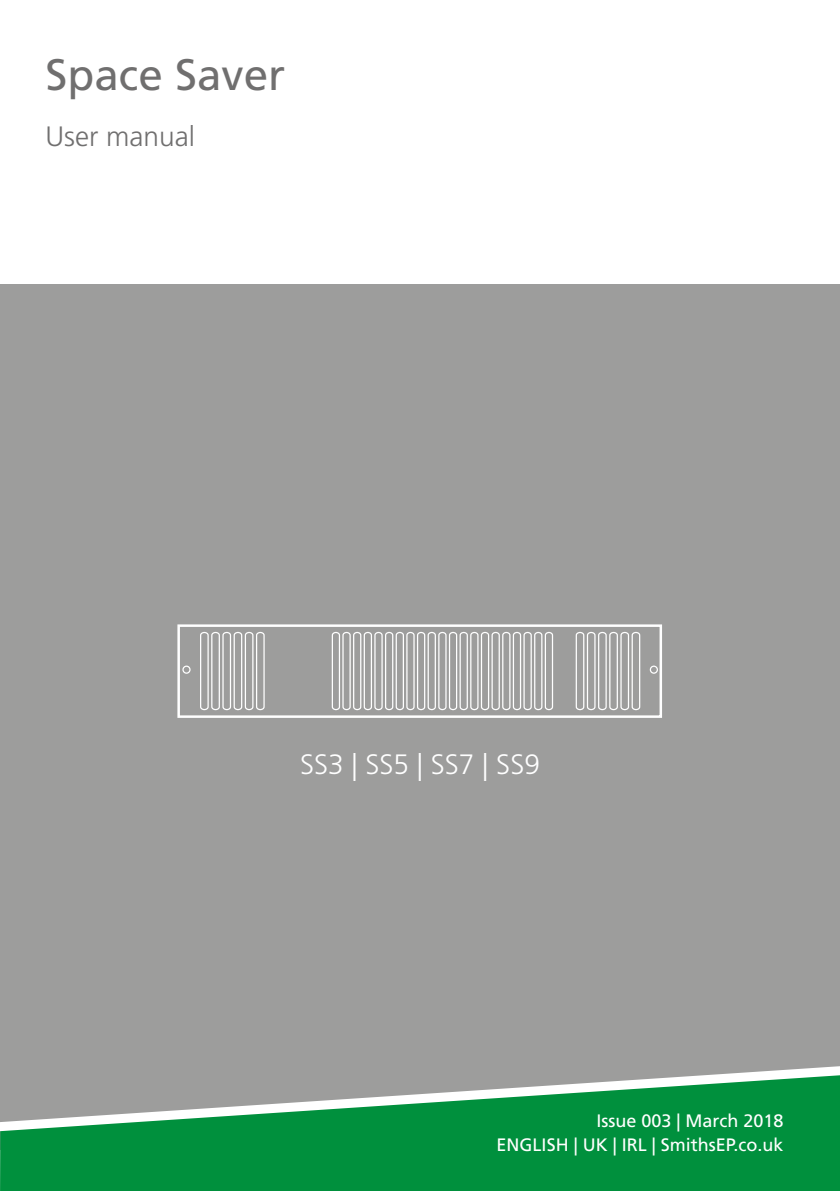
<style>
.page{position:relative;width:840px;height:1191px;background:#fff}
.page>*{position:absolute;margin:0;border:0;box-sizing:border-box;transform-origin:0 0}
.t1{font:44px "Frutiger LT Std";color:#706f6f}
.t2{font:300 28px "Frutiger LT Std";color:#fff}
.t3{font:300 28px "Frutiger LT Std";color:#706f6f}
.t4{font:18px/24px "Frutiger LT Std";color:#fff;text-align:right}
</style>
<div class="page">
<div style="left:0;top:283px;width:839px;height:866px;background:#9d9d9c"></div>
<div style="left:0;top:1140px;width:839px;height:51px;background:#00903d"></div>
<svg style="left:0;top:1066px;width:839px;height:74px"></svg>
<div style="left:177px;top:624px;width:484px;height:94px;border:2px solid #fff"></div>
<svg style="left:182px;top:631px;width:476px;height:80px"></svg>
<h1 class="t1" style="left:45px;top:49px;width:241px">Space Saver</h1>
<h2 class="t3" style="left:45px;top:120px;width:151px">User manual</h2>
<h2 class="t2" style="left:300px;top:748px;width:241px">SS3 | SS5 | SS7 | SS9</h2>
<p class="t4" style="left:496px;top:1109px;width:288px">Issue 003 | March 2018<br>ENGLISH | UK | IRL | SmithsEP.co.uk</p>
</div>
